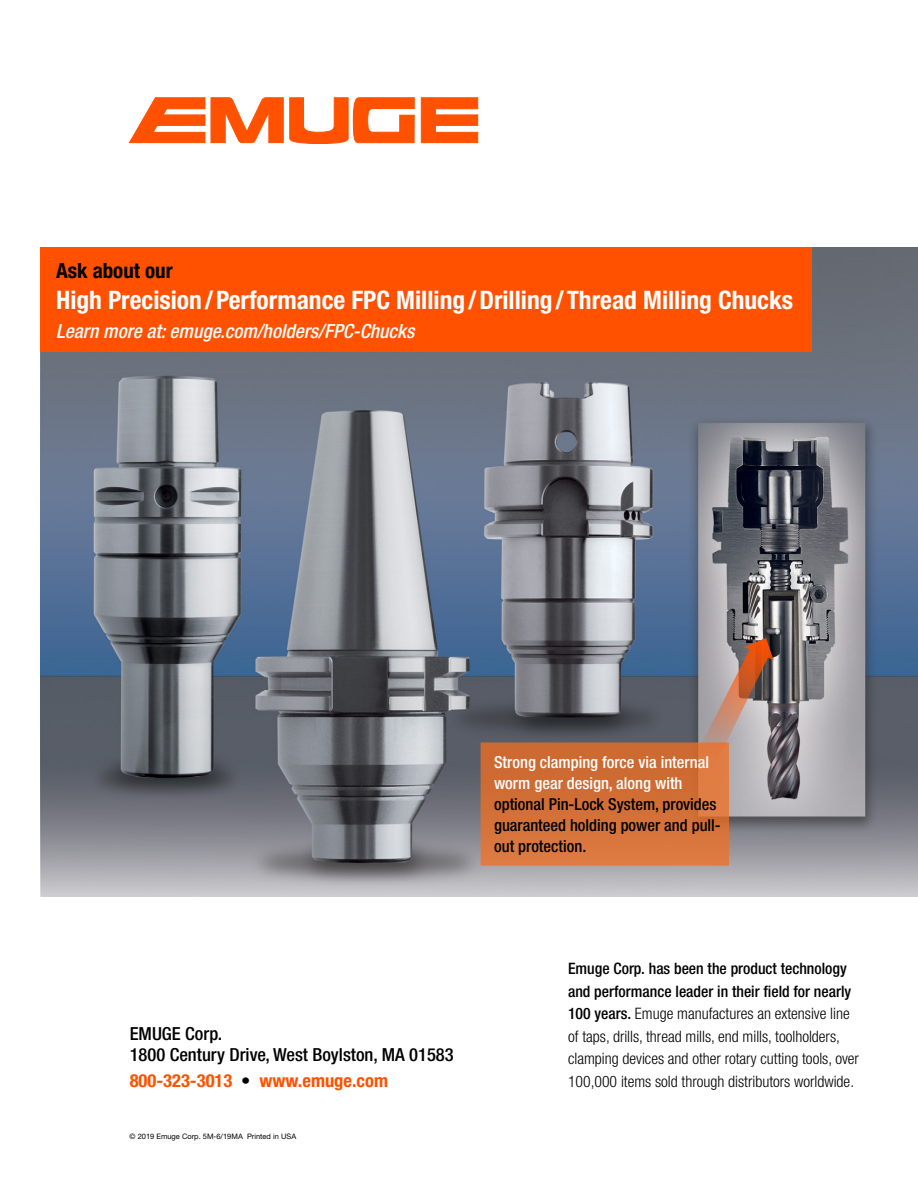
<style>
.page{position:relative;width:918px;height:1188px;background:#fff}
.page>*{position:absolute;margin:0;border:0;box-sizing:border-box;transform-origin:0 0}
.t1{font:700 condensed 25.5px "Helvetica Neue LT Pro";color:#fff}
.t2{font:700 condensed 21px "Helvetica Neue LT Pro";color:#000}
.t3{font:italic 500 condensed 19.5px "Helvetica Neue LT Pro";color:#fff}
.t4{font:500 condensed 18px/21.6px "Helvetica Neue LT Pro";color:#000}
.t5{font:700 condensed 18px "Helvetica Neue LT Pro";color:#ff5100}
.t6{font:500 condensed 16.5px/21px "Helvetica Neue LT Pro";color:#000}
.t7{font:500 condensed 16.5px/21px "Helvetica Neue LT Pro";color:#fff}
.t8{font:300 condensed 15.75px/22.5px "Helvetica Neue LT Pro";color:#000}
.t9{font:7.5px "Helvetica Neue LT Pro";color:#000}
.s1{color:#000}
.s2{font-weight:500}
</style>
<div class="page">
<img style="left:40px;top:247px;width:878px;height:650px">
<svg style="left:129px;top:98px;width:76px;height:45px"></svg>
<svg style="left:421px;top:98px;width:57px;height:45px;background:#ff712f"></svg>
<svg style="left:211px;top:98px;width:72px;height:45px"></svg>
<svg style="left:290px;top:98px;width:124px;height:46px"></svg>
<div style="left:40px;top:246px;width:772px;height:106px;background:#ff5100"></div>
<div style="left:22px;top:230px;width:896px;height:17px;background:#fff"></div>
<svg style="left:481px;top:638px;width:293px;height:228px;background:#a2745f"></svg>
<h2 class="t2" style="left:56px;top:259px;width:118px">Ask about our</h2>
<h1 class="t1" style="left:56px;top:286px;width:739px">High Precision/Performance FPC Milling/Drilling/Thread Milling Chucks</h1>
<p class="t3" style="left:56px;top:319px;width:360px">Learn more at: emuge.com/holders/FPC-Chucks</p>
<p class="t7" style="left:494px;top:751px;width:217px">Strong clamping force via internal worm gear design, along with</p>
<p class="t6" style="left:494px;top:793px;width:228px">optional Pin-Lock System, provides guaranteed holding power and pull&shy;out protection.</p>
<p class="t4" style="left:130px;top:1022px;width:326px">EMUGE Corp.<br>1800 Century Drive, West Boylston, MA 01583</p>
<p class="t5" style="left:130px;top:1070px;width:260px">800-323-3013 <span class="s1">•</span> www.emuge.com</p>
<p class="t9" style="left:130px;top:1132px;width:168px">© 2019 Emuge Corp. 5M-6/19MA Printed in USA</p>
<p class="t8" style="left:568px;top:957px;width:292px"><span class="s2">Emuge Corp. has been the product technology and performance leader in their field for nearly 100 years.</span> Emuge manufactures an extensive line of taps, drills, thread mills, end mills, toolholders, clamping devices and other rotary cutting tools, over 100,000 items sold through distributors worldwide.</p>
</div>
